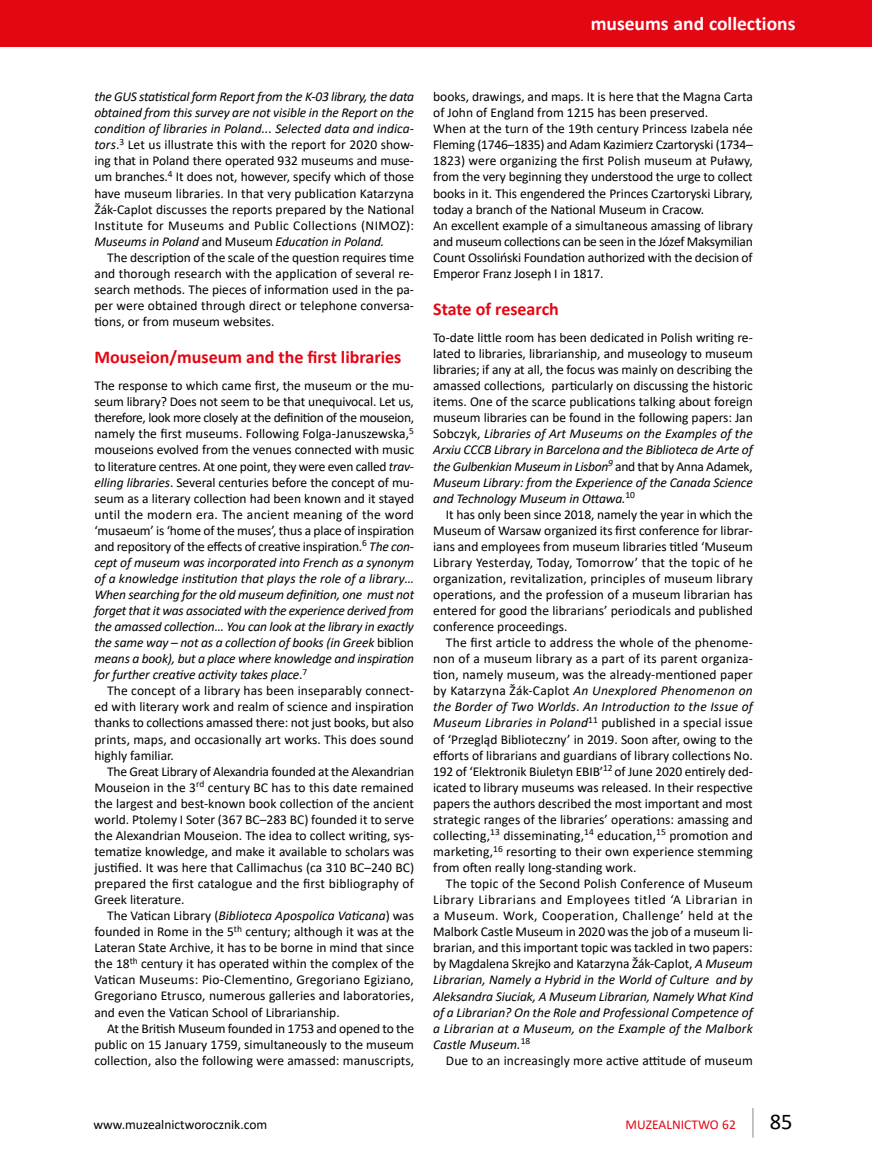
<style>
.page{position:relative;width:872px;height:1170px;background:#fff}
.page>*{position:absolute;margin:0;border:0;box-sizing:border-box;transform-origin:0 0}
.t1{font:22.5px "Calibri";color:#000}
.t2{font:700 19.5px "Calibri";color:#fff}
.t3{font:700 18px "Calibri";color:#e30613}
.t4{font:13.5px/16px "Calibri";letter-spacing:-.005em;color:#000;text-align:justify}
.t5{font:13.5px "Calibri";color:#e30613}
.s1{font-style:italic}
</style>
<div class="page">
<hr style="left:752px;top:1107px;width:1px;height:30px;background:#b3b2b2">
<div style="left:0;top:0;width:872px;height:47px;background:#e30613"></div>
<h2 class="t2" style="left:590px;top:10px;width:206px">museums and collections</h2>
<p class="t4" style="left:94px;top:88px;width:321px"><span class="s1">the GUS statistical form Report from the K-03 library, the data obtained from this survey are not visible in the Report on the condition of libraries in Poland... Selected data and indica&shy;tors</span>.<sup>3</sup> Let us illustrate this with the report for 2020 show&shy;ing that in Poland there operated 932 museums and muse&shy;um branches.<sup>4</sup> It does not, however, specify which of those have museum libraries. In that very publication Katarzyna Žák-Caplot discusses the reports prepared by the National Institute for Museums and Public Collections (NIMOZ):<br><span class="s1">Museums in Poland</span> and Museum <span class="s1">Education in Poland.</span></p>
<p class="t4" style="left:94px;top:249px;width:321px;text-indent:13px">The description of the scale of the question requires time and thorough research with the application of several re&shy;search methods. The pieces of information used in the pa&shy;per were obtained through direct or telephone conversa&shy;tions, or from museum websites.</p>
<h3 class="t3" style="left:94px;top:344px;width:308px">Mouseion/museum and the first libraries</h3>
<p class="t4" style="left:94px;top:377px;width:321px">The response to which came first, the museum or the mu&shy;seum library? Does not seem to be that unequivocal. Let us, therefore, look more closely at the definition of the mouseion, namely the first museums. Following Folga-Januszewska,<sup>5 </sup>mouseions evolved from the venues connected with music to literature centres. At one point, they were even called <span class="s1">trav&shy;elling libraries</span>. Several centuries before the concept of mu&shy;seum as a literary collection had been known and it stayed until the modern era. The ancient meaning of the word ‘musaeum’ is ‘home of the muses’, thus a place of inspiration and repository of the effects of creative inspiration.<sup>6</sup> <span class="s1">The con&shy;cept of museum was incorporated into French as a synonym of a knowledge institution that plays the role of a library… When searching for the old museum definition, one must not forget that it was associated with the experience derived from the amassed collection… You can look at the library in exactly the same way – not as a collection of books (in Greek</span> biblion <span class="s1">means a book), but a place where knowledge and inspiration for further creative activity takes place</span>.<sup>7</sup></p>
<p class="t4" style="left:94px;top:682px;width:321px;text-indent:13px">The concept of a library has been inseparably connect&shy;ed with literary work and realm of science and inspiration thanks to collections amassed there: not just books, but also prints, maps, and occasionally art works. This does sound highly familiar.</p>
<p class="t4" style="left:94px;top:762px;width:321px;text-indent:13px">The Great Library of Alexandria founded at the Alexandrian Mouseion in the 3<sup>rd</sup> century BC has to this date remained the largest and best-known book collection of the ancient world. Ptolemy I Soter (367 BC–283 BC) founded it to serve the Alexandrian Mouseion. The idea to collect writing, sys&shy;tematize knowledge, and make it available to scholars was justified. It was here that Callimachus (ca 310 BC–240 BC) prepared the first catalogue and the first bibliography of Greek literature.</p>
<p class="t4" style="left:94px;top:907px;width:321px;text-indent:13px">The Vatican Library (<span class="s1">Biblioteca Apospolica Vaticana</span>) was founded in Rome in the 5<sup>th</sup> century; although it was at the Lateran State Archive, it has to be borne in mind that since the 18<sup>th</sup> century it has operated within the complex of the Vatican Museums: Pio-Clementino, Gregoriano Egiziano, Gregoriano Etrusco, numerous galleries and laboratories, and even the Vatican School of Librarianship.</p>
<p class="t4" style="left:94px;top:1019px;width:321px;text-indent:13px">At the British Museum founded in 1753 and opened to the public on 15 January 1759, simultaneously to the museum collection, also the following were amassed: manuscripts,</p>
<p class="t4" style="left:433px;top:88px;width:321px;text-align:left">books, drawings, and maps. It is here that the Magna Carta of John of England from 1215 has been preserved.<br>When at the turn of the 19th century Princess Izabela née Fleming (1746–1835) and Adam Kazimierz Czartoryski (1734– 1823) were organizing the first Polish museum at Puławy, from the very beginning they understood the urge to collect books in it. This engendered the Princes Czartoryski Library, today a branch of the National Museum in Cracow.<br>An excellent example of a simultaneous amassing of library and museum collections can be seen in the Józef Maksymilian Count Ossoliński Foundation authorized with the decision of Emperor Franz Joseph I in 1817.</p>
<h3 class="t3" style="left:433px;top:296px;width:127px">State of research</h3>
<p class="t4" style="left:433px;top:329px;width:321px">To-date little room has been dedicated in Polish writing re&shy;lated to libraries, librarianship, and museology to museum libraries; if any at all, the focus was mainly on describing the amassed collections, particularly on discussing the historic items. One of the scarce publications talking about foreign museum libraries can be found in the following papers: Jan Sobczyk, <span class="s1">Libraries of Art Museums on the Examples of the Arxiu CCCB Library in Barcelona and the Biblioteca de Arte of the Gulbenkian Museum in Lisbon</span><sup>9</sup> and that by Anna Adamek, <span class="s1">Museum Library: from the Experience of the Canada Science and Technology Museum in Ottawa.</span><sup>10</sup></p>
<p class="t4" style="left:433px;top:506px;width:321px;text-indent:13px">It has only been since 2018, namely the year in which the Museum of Warsaw organized its first conference for librar&shy;ians and employees from museum libraries titled ‘Museum Library Yesterday, Today, Tomorrow’ that the topic of he organization, revitalization, principles of museum library operations, and the profession of a museum librarian has entered for good the librarians’ periodicals and published conference proceedings.</p>
<p class="t4" style="left:433px;top:634px;width:321px;text-indent:13px">The first article to address the whole of the phenome&shy;non of a museum library as a part of its parent organiza&shy;tion, namely museum, was the already-mentioned paper by Katarzyna Žák-Caplot <span class="s1">An Unexplored Phenomenon on the Border of Two Worlds</span>. <span class="s1">An Introduction to the Issue of Museum Libraries in Poland</span><sup>11</sup> published in a special issue of ‘Przegląd Biblioteczny’ in 2019. Soon after, owing to the efforts of librarians and guardians of library collections No.<br>192 of ‘Elektronik Biuletyn EBIB’<sup>12</sup> of June 2020 entirely ded&shy;icated to library museums was released. In their respective papers the authors described the most important and most strategic ranges of the libraries’ operations: amassing and collecting,<sup>13</sup> disseminating,<sup>14</sup> education,<sup>15</sup> promotion and marketing,<sup>16</sup> resorting to their own experience stemming from often really long-standing work.</p>
<p class="t4" style="left:433px;top:875px;width:321px;text-indent:13px">The topic of the Second Polish Conference of Museum Library Librarians and Employees titled ‘A Librarian in a Museum. Work, Cooperation, Challenge’ held at the Malbork Castle Museum in 2020 was the job of a museum li&shy;brarian, and this important topic was tackled in two papers: by Magdalena Skrejko and Katarzyna Žák-Caplot, <span class="s1">A Museum Librarian, Namely a Hybrid in the World of Culture and by Aleksandra Siuciak, A Museum Librarian, Namely What Kind of a Librarian? On the Role and Professional Competence of a Librarian at a Museum, on the Example of the Malbork Castle Museum.</span><sup>18</sup></p>
<p class="t4" style="left:446px;top:1051px;width:308px">Due to an increasingly more active attitude of museum</p>
<p class="t4" style="left:94px;top:1115px;width:175px">www.muzealnictworocznik.com</p>
<p class="t5" style="left:625px;top:1114px;width:112px">MUZEALNICTWO 62</p>
<h1 class="t1" style="left:770px;top:1105px;width:24px">85</h1>
</div>
